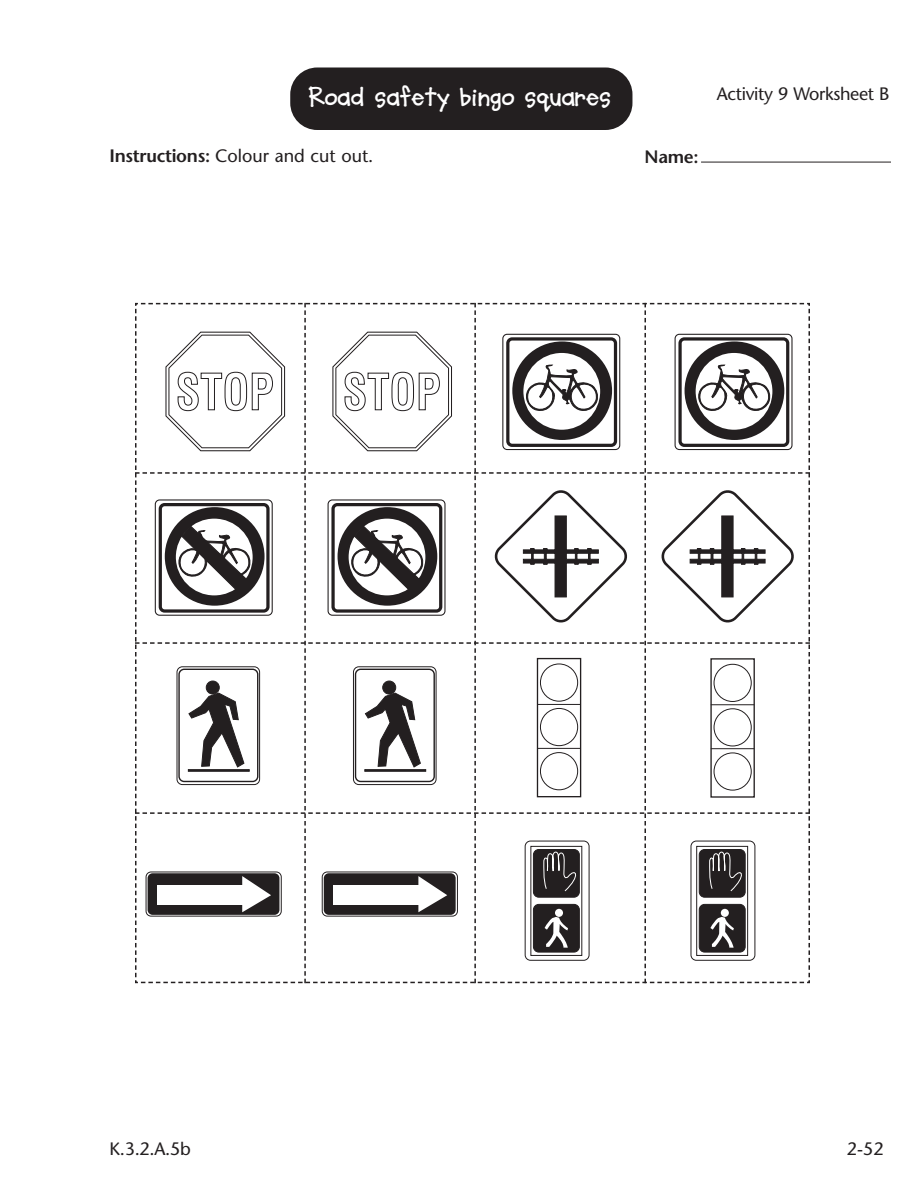
<style>
.page{position:relative;width:918px;height:1188px;background:#fff}
.page>*{position:absolute;margin:0;border:0;box-sizing:border-box;transform-origin:0 0}
.t1{font:700 27px "Soup Bone";color:#fff}
.t2{font:18px "Stone Sans";letter-spacing:-.015em;color:#231f20}
.t3{font:600 18px "Stone Sans";color:#231f20}
.s1{font-weight:600}
</style>
<div class="page">
<div style="left:290px;top:68px;width:342px;height:62px;background:#231f20;border-radius:27px"></div>
<hr style="left:701px;top:162px;width:190px;height:1px;background:#231f20">
<svg style="left:135px;top:303px;width:675px;height:681px"></svg>
<div style="left:675px;top:334px;width:118px;height:116px;border:1px solid #231f20;border-radius:4px"></div>
<h1 class="t1" style="left:309px;top:80px;width:304px">Road safety bingo squares</h1>
<p class="t2" style="left:717px;top:87px;width:174px">Activity 9 Worksheet B</p>
<p class="t2" style="left:110px;top:149px;width:265px"><span class="s1">Instructions:</span> Colour and cut out.</p>
<p class="t3" style="left:645px;top:150px;width:56px">Name:</p>
<p class="t2" style="left:110px;top:1141px;width:83px">K.3.2.A.5b</p>
<p class="t2" style="left:847px;top:1142px;width:38px">2-52</p>
</div>
